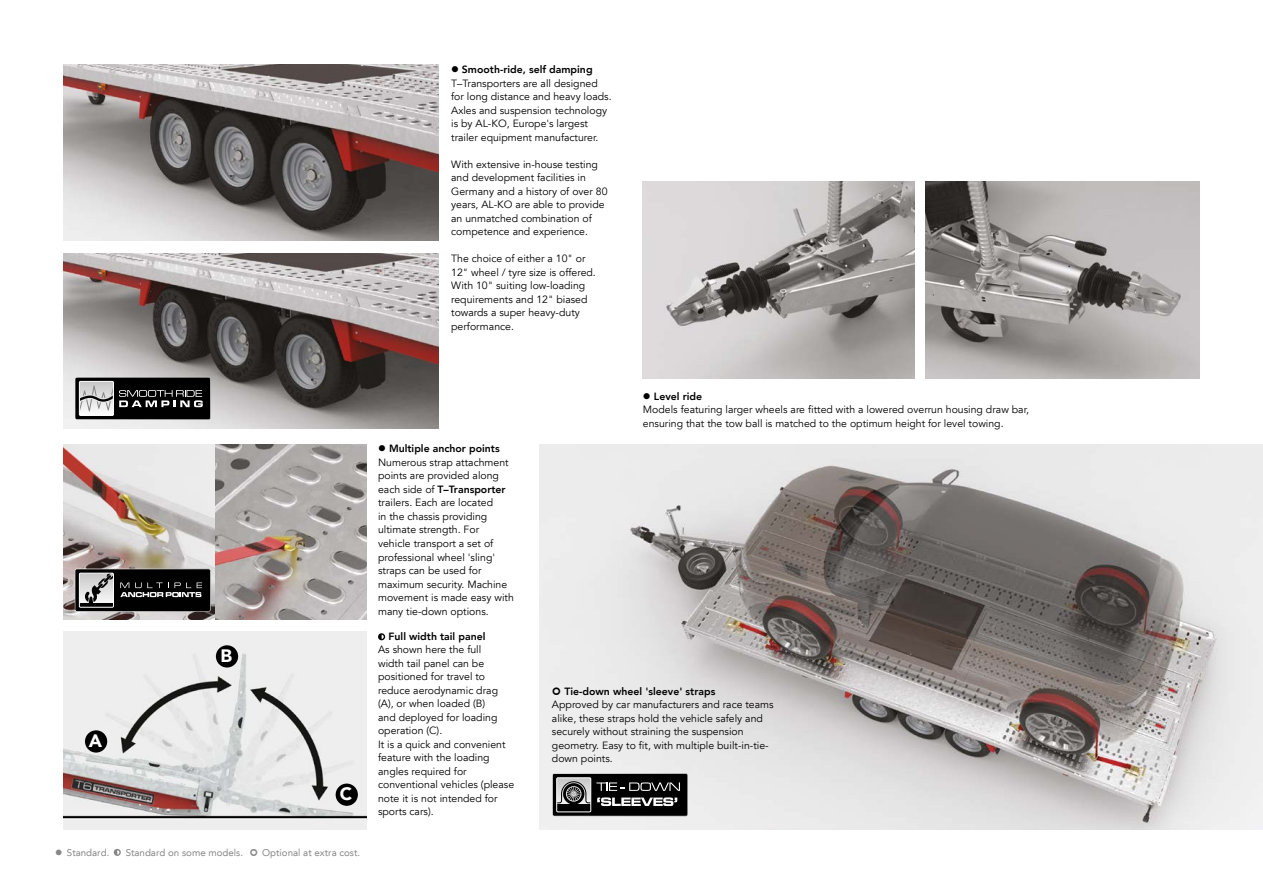
<style>
.page{position:relative;width:1263px;height:893px;background:#fff}
.page>*{position:absolute;margin:0;border:0;box-sizing:border-box;transform-origin:0 0}
.t1{font:900 18px "Avenir LT";color:#fff}
.t2{font:10.5px/13.5px "Avenir LT";color:#000}
.t3{font:800 10.5px "Avenir LT";color:#000}
.t4{font:9.75px "Avenir LT";color:#878787}
.s1{font-weight:800}
</style>
<div class="page">
<img style="left:539px;top:444px;width:724px;height:385px">
<img style="left:64px;top:631px;width:302px;height:198px">
<img style="left:64px;top:444px;width:302px;height:176px">
<svg style="left:75px;top:569px;width:136px;height:43px;background:#383838"></svg>
<img style="left:643px;top:181px;width:271px;height:198px">
<img style="left:926px;top:181px;width:273px;height:198px">
<img style="left:64px;top:65px;width:374px;height:176px">
<img style="left:64px;top:253px;width:374px;height:176px">
<svg style="left:75px;top:377px;width:136px;height:43px;background:#474747"></svg>
<svg style="left:552px;top:773px;width:136px;height:43px;background:#383838"></svg>
<div style="left:556px;top:778px;width:35px;height:34px;border:1px solid #fff"></div>
<div style="left:85px;top:730px;width:22px;height:23px;background:#000;border-radius:50%"></div>
<div style="left:216px;top:645px;width:22px;height:22px;background:#000;border-radius:50%"></div>
<div style="left:336px;top:784px;width:22px;height:22px;background:#000;border-radius:50%"></div>
<svg style="left:114px;top:849px;width:7px;height:7px"></svg>
<svg style="left:378px;top:633px;width:7px;height:7px"></svg>
<svg style="left:553px;top:687px;width:7px;height:8px"></svg>
<p class="t2" style="left:451px;top:63px;width:162px">● <span class="s1">Smooth-ride, self damping<br></span>T–Transporters are all designed for long distance and heavy loads.<br>Axles and suspension technology is by AL-KO, Europe's largest trailer equipment manufacturer.</p>
<p class="t2" style="left:451px;top:157px;width:158px">With extensive in-house testing and development facilities in<br>Germany and a history of over 80 years, AL-KO are able to provide an unmatched combination of competence and experience.</p>
<p class="t2" style="left:451px;top:252px;width:146px">The choice of either a 10" or<br>12" wheel / tyre size is offered.<br>With 10" suiting low-loading requirements and 12" biased towards a super heavy-duty performance.</p>
<h1 class="t1" style="left:89px;top:730px;width:15px">A</h1>
<h1 class="t1" style="left:221px;top:645px;width:13px">B</h1>
<h1 class="t1" style="left:340px;top:783px;width:14px">C</h1>
<p class="t4" style="left:55px;top:847px;width:56px">● Standard.</p>
<p class="t4" style="left:126px;top:847px;width:119px">Standard on some models.</p>
<p class="t4" style="left:262px;top:847px;width:100px">Optional at extra cost.</p>
<p class="t2" style="left:378px;top:442px;width:137px">● <span class="s1">Multiple anchor points<br></span>Numerous strap attachment points are provided along each side of <span class="s1">T–Transporter </span>trailers. Each are located<br>in the chassis providing ultimate strength. For vehicle transport a set of professional wheel 'sling' straps can be used for maximum security. Machine movement is made easy with many tie-down options.</p>
<p class="t3" style="left:389px;top:630px;width:98px">Full width tail panel</p>
<p class="t2" style="left:378px;top:643px;width:138px">As shown here the full<br>width tail panel can be positioned for travel to reduce aerodynamic drag (A), or when loaded (B)<br>and deployed for loading operation (C).<br>It is a quick and convenient feature with the loading angles required for conventional vehicles (please note it is not intended for sports cars).</p>
<p class="t2" style="left:643px;top:390px;width:388px">● <span class="s1">Level ride<br></span>Models featuring larger wheels are fitted with a lowered overrun housing draw bar, ensuring that the tow ball is matched to the optimum height for level towing.</p>
<p class="t3" style="left:564px;top:685px;width:152px">Tie-down wheel 'sleeve' straps</p>
<p class="t2" style="left:552px;top:698px;width:223px">Approved by car manufacturers and race teams alike, these straps hold the vehicle safely and securely without straining the suspension geometry. Easy to fit, with multiple built-in-tie&shy;down points.</p>
</div>
